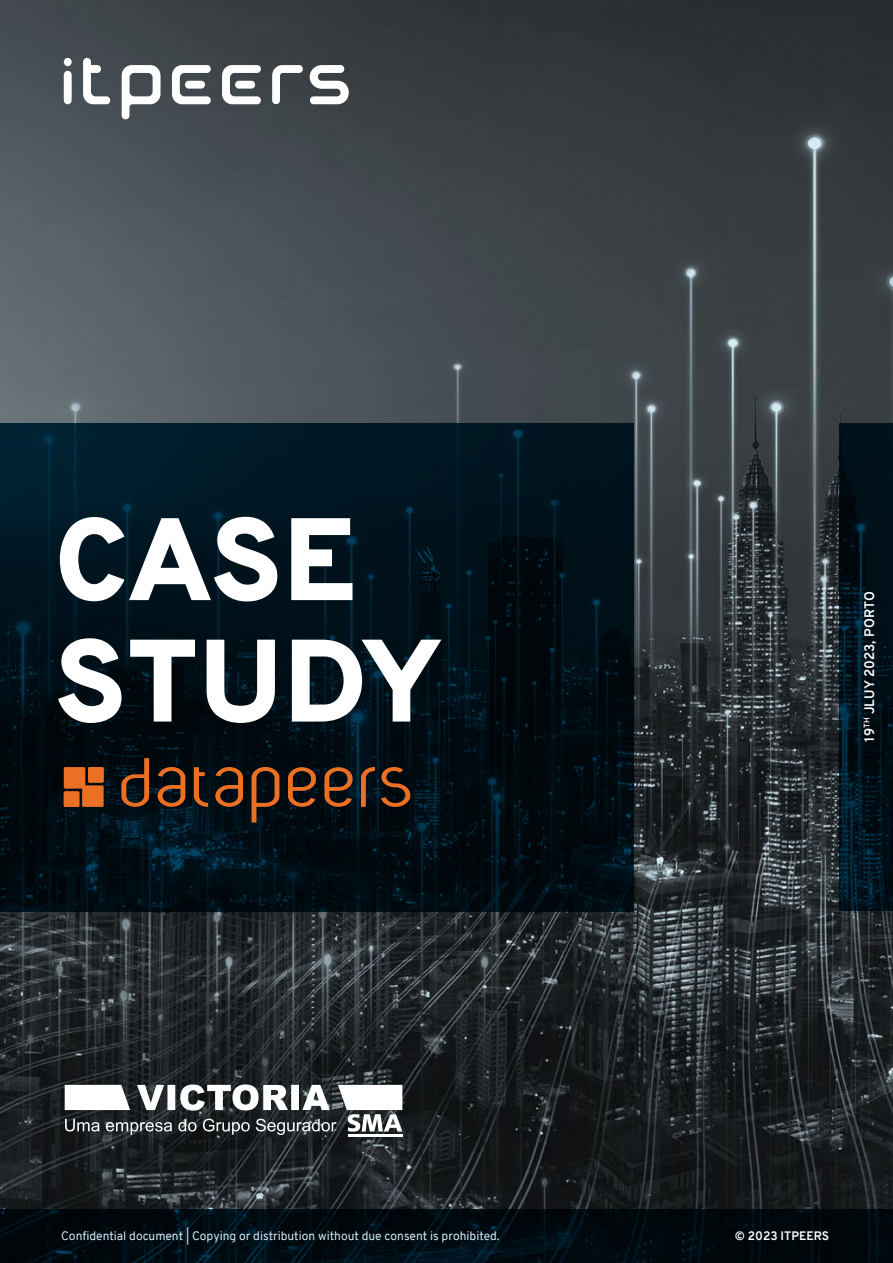
<style>
.page{position:relative;width:893px;height:1263px;background:#fff}
.page>*{position:absolute;margin:0;border:0;box-sizing:border-box;transform-origin:0 0}
.t1{font:900 117px/121.5px "Overpass";color:#fff}
.t2{font:15px "Overpass";color:#004c6c}
.t3{font:700 13.5px "Overpass";color:#fcffff}
.t4{font:12px "Overpass";color:#d2eaf6}
.t5{font:700 12px "Overpass";color:#fff}
.s1{font-size:12px}
</style>
<div class="page">
<img style="left:0;top:0;width:893px;height:1209px">
<svg style="left:0;top:423px;width:634px;height:489px;background:#00111a"></svg>
<svg style="left:122px;top:65px;width:38px;height:56px"></svg>
<svg style="left:272px;top:65px;width:77px;height:40px"></svg>
<svg style="left:172px;top:65px;width:39px;height:39px"></svg>
<div style="left:185px;top:81px;width:20px;height:8px;background:#fff;border-radius:4px"></div>
<svg style="left:222px;top:65px;width:39px;height:39px"></svg>
<div style="left:235px;top:81px;width:20px;height:8px;background:#fff;border-radius:4px"></div>
<div style="left:64px;top:71px;width:8px;height:33px;background:#fff;border-radius:4px"></div>
<div style="left:64px;top:58px;width:8px;height:8px;background:#fff;border-radius:50%"></div>
<svg style="left:83px;top:58px;width:27px;height:46px"></svg>
<svg style="left:0;top:1209px;width:893px;height:54px;background:#000b11"></svg>
<svg style="left:839px;top:423px;width:54px;height:488px;background:#00121c"></svg>
<svg style="left:121px;top:758px;width:28px;height:49px"></svg>
<svg style="left:158px;top:767px;width:27px;height:40px"></svg>
<svg style="left:194px;top:767px;width:14px;height:40px"></svg>
<svg style="left:215px;top:767px;width:28px;height:40px"></svg>
<svg style="left:252px;top:767px;width:27px;height:55px"></svg>
<svg style="left:288px;top:767px;width:28px;height:40px"></svg>
<svg style="left:324px;top:767px;width:28px;height:40px"></svg>
<svg style="left:361px;top:767px;width:14px;height:40px"></svg>
<svg style="left:381px;top:767px;width:29px;height:40px"></svg>
<div style="left:64px;top:791px;width:15px;height:16px;background:#ec7023"></div>
<div style="left:82px;top:785px;width:22px;height:22px;background:#ec7023"></div>
<svg style="left:64px;top:767px;width:21px;height:21px"></svg>
<svg style="left:65px;top:768px;width:37px;height:37px"></svg>
<div style="left:88px;top:767px;width:16px;height:16px;background:#ec7023"></div>
<svg style="left:65px;top:1084px;width:337px;height:51px"></svg>
<hr style="left:348px;top:1134px;width:54px;height:2px;background:#fff">
<h1 class="t1" style="left:54px;top:499px;width:390px">CASE<br>STUDY</h1>
<p class="t3" style="left:860px;top:742px;width:152px;rotate:-90deg">19<sup>TH</sup> JLUY 2023, PORTO</p>
<p class="t4" style="left:61px;top:1228px;width:440px">Confidential document | Copying or distribution without due consent is prohibited.</p>
<p class="t5" style="left:735px;top:1228px;width:96px">© 2023 ITPEERS</p>
<p class="t2" style="left:66px;top:1226px;width:17px">/<span class="s1">7</span></p>
</div>
